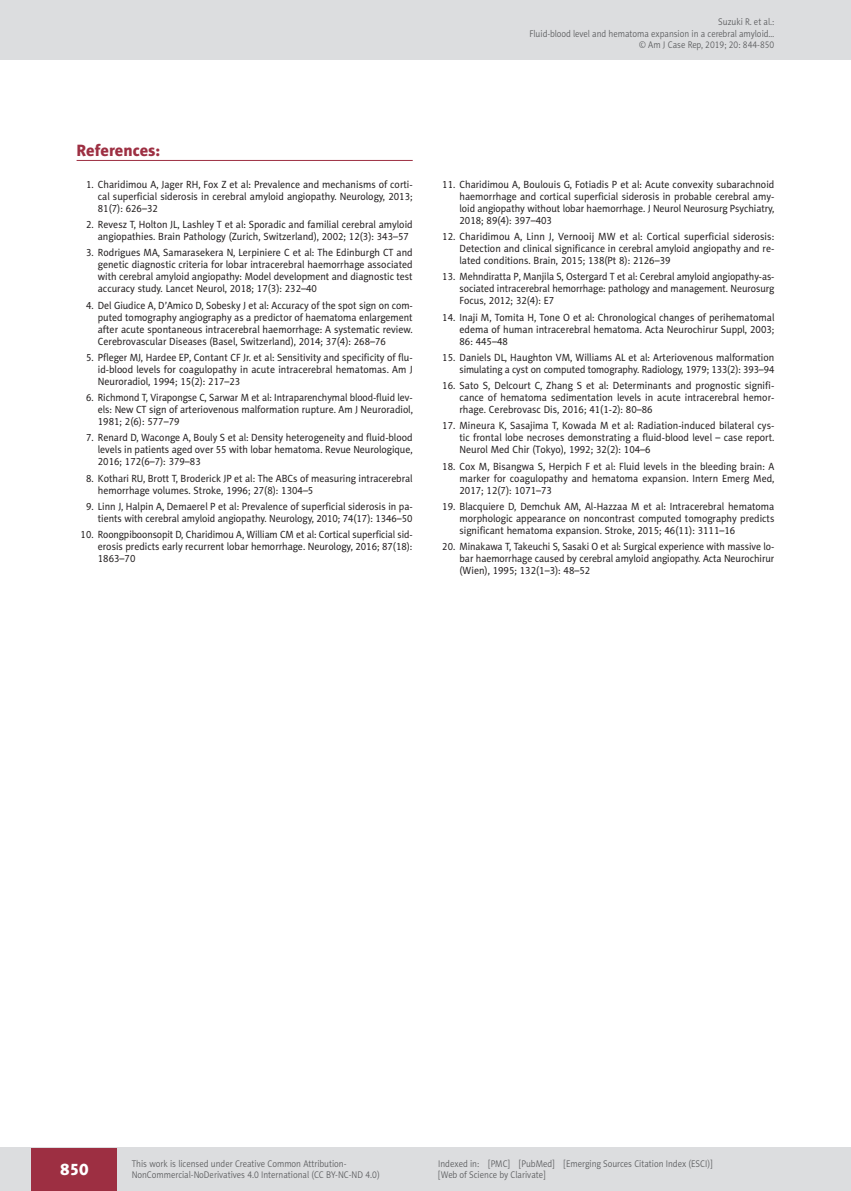
<style>
.page{position:relative;width:851px;height:1191px;background:#fff}
.page>*{position:absolute;margin:0;border:0;box-sizing:border-box;transform-origin:0 0}
.AJCR_Referencje_Tytu{font:16.5px "Naomi Sans EFN Heavy";color:#9d2f42}
.t1{font:16.5px "Naomi Sans EFN Heavy";color:#fff}
.AJCR_Referencje_punk{font:10.5px/12px "Naomi Sans EFN";color:#231f20;text-align:justify;scale:.95 1}
.AJCR_Referencje_punk-2{font:10.5px/12px "Naomi Sans EFN";color:#231f20;text-align:justify;scale:.94 1}
.AJCR_Referencje_punk-3{font:10.5px/12px "Naomi Sans EFN";color:#231f20;text-align:justify;scale:.93 1}
.AJCR_Referencje_punk-4{font:10.5px/12px "Naomi Sans EFN";color:#231f20;text-align:justify;scale:.96 1}
.t2{font:9.75px/11.2px "Naomi Sans EFN Light";color:#57585a;scale:.9 1}
</style>
<div class="page">
<hr style="left:77px;top:160px;width:335px;height:1px;background:#9d2f42">
<div style="left:0;top:1148px;width:850px;height:43px;background:#dcdddf"></div>
<div style="left:32px;top:1147px;width:85px;height:43px;background:#9d2f42"></div>
<div style="left:0;top:0;width:850px;height:60px;background:#dcdddf"></div>
<p class="t2" style="left:529px;top:16px;width:273px;text-align:right">Suzuki R. et al.:<br>Fluid-blood level and hematoma expansion in a cerebral amyloid… © Am J Case Rep, 2019; 20: 844-850</p>
<p class="AJCR_Referencje_Tytu" style="left:77px;top:140px;width:85px">References:</p>
<p class="AJCR_Referencje_punk" style="left:98px;top:178px;width:333px;text-indent:-12px">1. Charidimou A, Jager RH, Fox Z et al: Prevalence and mechanisms of corti&shy;cal superficial siderosis in cerebral amyloid angiopathy. Neurology, 2013; 81(7): 626–32</p>
<p class="AJCR_Referencje_punk" style="left:98px;top:219px;width:333px;text-indent:-12px">2. Revesz T, Holton JL, Lashley T et al: Sporadic and familial cerebral amyloid angiopathies. Brain Pathology (Zurich, Switzerland), 2002; 12(3): 343–57</p>
<p class="AJCR_Referencje_punk" style="left:98px;top:247px;width:333px;text-indent:-12px">3. Rodrigues MA, Samarasekera N, Lerpiniere C et al: The Edinburgh CT and genetic diagnostic criteria for lobar intracerebral haemorrhage associated with cerebral amyloid angiopathy: Model development and diagnostic test accuracy study. Lancet Neurol, 2018; 17(3): 232–40</p>
<p class="AJCR_Referencje_punk-2" style="left:98px;top:299px;width:336px;text-indent:-12px">4. Del Giudice A, D’Amico D, Sobesky J et al: Accuracy of the spot sign on com&shy;puted tomography angiography as a predictor of haematoma enlargement after acute spontaneous intracerebral haemorrhage: A systematic review.<br>Cerebrovascular Diseases (Basel, Switzerland), 2014; 37(4): 268–76</p>
<p class="AJCR_Referencje_punk" style="left:98px;top:351px;width:333px;text-indent:-12px">5. Pfleger MJ, Hardee EP, Contant CF Jr. et al: Sensitivity and specificity of flu&shy;id-blood levels for coagulopathy in acute intracerebral hematomas. Am J Neuroradiol, 1994; 15(2): 217–23</p>
<p class="AJCR_Referencje_punk-2" style="left:98px;top:392px;width:336px;text-indent:-12px">6. Richmond T, Virapongse C, Sarwar M et al: Intraparenchymal blood-fluid lev&shy;els: New CT sign of arteriovenous malformation rupture. Am J Neuroradiol, 1981; 2(6): 577–79</p>
<p class="AJCR_Referencje_punk" style="left:98px;top:432px;width:333px;text-indent:-12px">7. Renard D, Waconge A, Bouly S et al: Density heterogeneity and fluid-blood levels in patients aged over 55 with lobar hematoma. Revue Neurologique, 2016; 172(6–7): 379–83</p>
<p class="AJCR_Referencje_punk" style="left:98px;top:472px;width:333px;text-indent:-12px">8. Kothari RU, Brott T, Broderick JP et al: The ABCs of measuring intracerebral hemorrhage volumes. Stroke, 1996; 27(8): 1304–5</p>
<p class="AJCR_Referencje_punk" style="left:86px;top:500px;width:345px;text-align:right">9. Linn J, Halpin A, Demaerel P et al: Prevalence of superficial siderosis in pa&shy;tients with cerebral amyloid angiopathy. Neurology, 2010; 74(17): 1346–50</p>
<p class="AJCR_Referencje_punk-3" style="left:98px;top:529px;width:340px;text-indent:-17px">10. Roongpiboonsopit D, Charidimou A, William CM et al: Cortical superficial sid&shy;erosis predicts early recurrent lobar hemorrhage. Neurology, 2016; 87(18):<br>1863–70</p>
<p class="AJCR_Referencje_punk" style="left:459px;top:178px;width:333px;text-indent:-17px">11. Charidimou A, Boulouis G, Fotiadis P et al: Acute convexity subarachnoid haemorrhage and cortical superficial siderosis in probable cerebral amy&shy;loid angiopathy without lobar haemorrhage. J Neurol Neurosurg Psychiatry, 2018; 89(4): 397–403</p>
<p class="AJCR_Referencje_punk-4" style="left:459px;top:231px;width:329px;text-indent:-17px">12. Charidimou A, Linn J, Vernooij MW et al: Cortical superficial siderosis:<br>Detection and clinical significance in cerebral amyloid angiopathy and re&shy;lated conditions. Brain, 2015; 138(Pt 8): 2126–39</p>
<p class="AJCR_Referencje_punk-3" style="left:459px;top:271px;width:340px;text-indent:-17px">13. Mehndiratta P, Manjila S, Ostergard T et al: Cerebral amyloid angiopathy-as&shy;sociated intracerebral hemorrhage: pathology and management. Neurosurg Focus, 2012; 32(4): E7</p>
<p class="AJCR_Referencje_punk" style="left:459px;top:311px;width:333px;text-indent:-17px">14. Inaji M, Tomita H, Tone O et al: Chronological changes of perihematomal edema of human intracerebral hematoma. Acta Neurochirur Suppl, 2003; 86: 445–48</p>
<p class="AJCR_Referencje_punk" style="left:442px;top:351px;width:351px;text-align:right">15. Daniels DL, Haughton VM, Williams AL et al: Arteriovenous malformation simulating a cyst on computed tomography. Radiology, 1979; 133(2): 393–94</p>
<p class="AJCR_Referencje_punk" style="left:459px;top:380px;width:333px;text-indent:-17px">16. Sato S, Delcourt C, Zhang S et al: Determinants and prognostic signifi&shy;cance of hematoma sedimentation levels in acute intracerebral hemor&shy;rhage. Cerebrovasc Dis, 2016; 41(1-2): 80–86</p>
<p class="AJCR_Referencje_punk" style="left:459px;top:420px;width:333px;text-indent:-17px">17. Mineura K, Sasajima T, Kowada M et al: Radiation-induced bilateral cys&shy;tic frontal lobe necroses demonstrating a fluid-blood level – case report.<br>Neurol Med Chir (Tokyo), 1992; 32(2): 104–6</p>
<p class="AJCR_Referencje_punk" style="left:459px;top:460px;width:333px;text-indent:-17px">18. Cox M, Bisangwa S, Herpich F et al: Fluid levels in the bleeding brain: A marker for coagulopathy and hematoma expansion. Intern Emerg Med, 2017; 12(7): 1071–73</p>
<p class="AJCR_Referencje_punk" style="left:459px;top:500px;width:333px;text-indent:-17px">19. Blacquiere D, Demchuk AM, Al-Hazzaa M et al: Intracerebral hematoma morphologic appearance on noncontrast computed tomography predicts significant hematoma expansion. Stroke, 2015; 46(11): 3111–16</p>
<p class="AJCR_Referencje_punk-2" style="left:459px;top:541px;width:336px;text-indent:-17px">20. Minakawa T, Takeuchi S, Sasaki O et al: Surgical experience with massive lo&shy;bar haemorrhage caused by cerebral amyloid angiopathy. Acta Neurochirur (Wien), 1995; 132(1–3): 48–52</p>
<h1 class="t1" style="left:60px;top:1159px;width:30px">850</h1>
<p class="t2" style="left:132px;top:1158px;width:277px">This work is licensed under Creative Common Attribution-<br>NonCommercial-NoDerivatives 4.0 International (CC BY-NC-ND 4.0)</p>
<p class="t2" style="left:438px;top:1158px;width:306px">Indexed in: [PMC] [PubMed] [Emerging Sources Citation Index (ESCI)] [Web of Science by Clarivate]</p>
</div>
